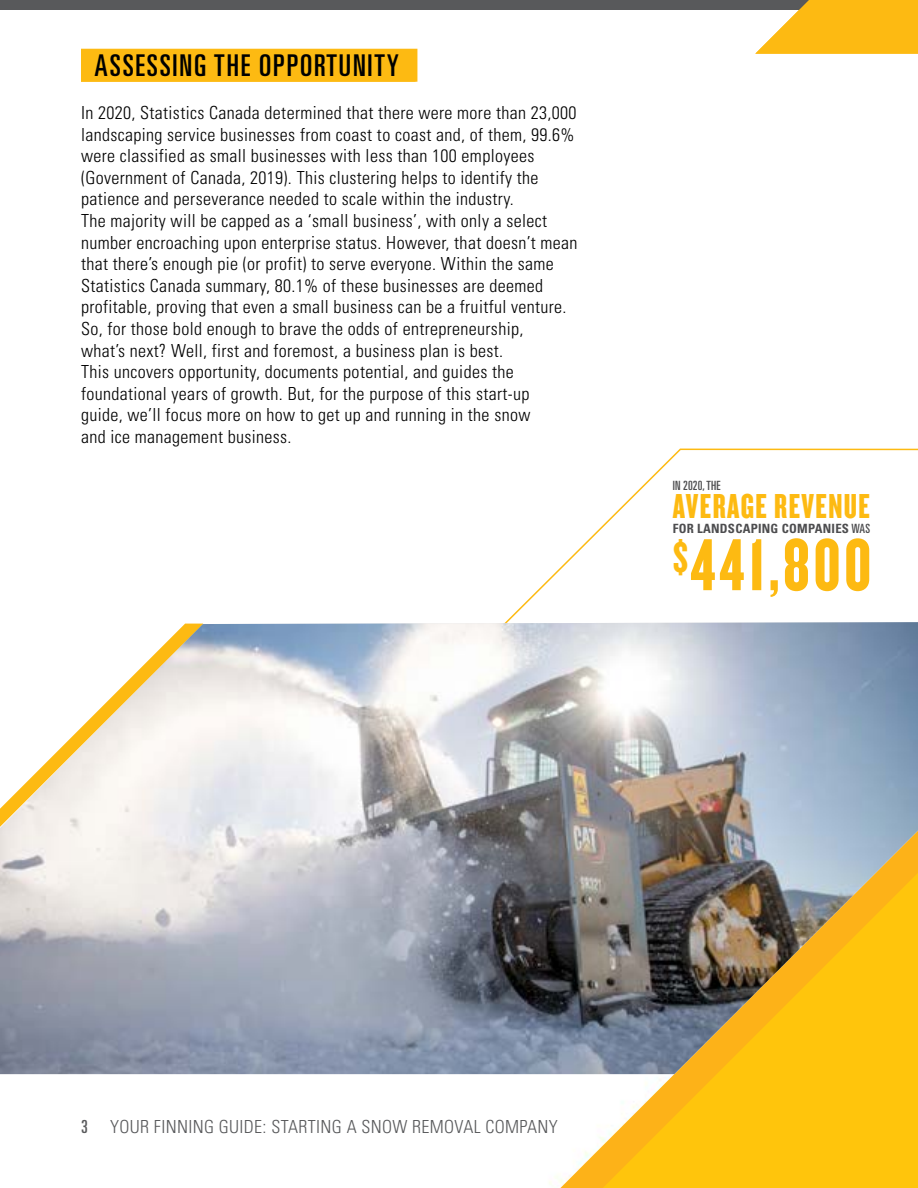
<style>
.page{position:relative;width:918px;height:1188px;background:#fff}
.page>*{position:absolute;margin:0;border:0;box-sizing:border-box;transform-origin:0 0}
.t1{font:76.5px "Knockout HTF68 Full Featherwt";letter-spacing:.04em;color:#fdba12}
.t2{font:36px "Knockout HTF68 Full Featherwt";letter-spacing:.04em;color:#fdba12}
.t3{font:ultra-condensed 30px "Univers LT Std";letter-spacing:.06em;color:#000}
.t4{font:300 condensed 18px/21.6px "Univers LT Std";letter-spacing:.02em;color:#000}
.t5{font:300 condensed 18px "Univers LT Std";letter-spacing:.02em;color:#58595b}
.t6{font:700 condensed 12.75px "Univers LT Std";letter-spacing:.02em;color:#4d4d4f}
.t7{font:ultra-condensed 12.75px "Univers LT Std";letter-spacing:.01em;color:#4d4d4f}
.s1{font-weight:400;font-stretch:ultra-condensed}
.s2{font-weight:400;font-stretch:ultra-condensed;color:#595a5c}
</style>
<div class="page">
<svg style="left:546px;top:1074px;width:372px;height:114px;fill:#ffc50c"></svg>
<svg style="left:505px;top:448px;width:413px;height:174px"></svg>
<div style="left:81px;top:49px;width:336px;height:33px;background:#fdba12"></div>
<div style="left:0;top:0;width:918px;height:10px;background:#58595b"></div>
<svg style="left:755px;top:0;width:163px;height:54px"></svg>
<img style="left:0;top:622px;width:918px;height:452px">
<svg style="left:0;top:624px;width:203px;height:203px"></svg>
<h3 class="t3" style="left:95px;top:48px;width:306px">ASSESSING THE OPPORTUNITY</h3>
<p class="t4" style="left:81px;top:102px;width:498px">In 2020, Statistics Canada determined that there were more than 23,000 landscaping service businesses from coast to coast and, of them, 99.6% were classified as small businesses with less than 100 employees (Government of Canada, 2019). This clustering helps to identify the patience and perseverance needed to scale within the industry.<br>The majority will be capped as a ‘small business’, with only a select number encroaching upon enterprise status. However, that doesn’t mean that there’s enough pie (or profit) to serve everyone. Within the same Statistics Canada summary, 80.1% of these businesses are deemed profitable, proving that even a small business can be a fruitful venture.<br>So, for those bold enough to brave the odds of entrepreneurship,<br>what’s next? Well, first and foremost, a business plan is best.<br>This uncovers opportunity, documents potential, and guides the foundational years of growth. But, for the purpose of this start-up<br>guide, we’ll focus more on how to get up and running in the snow<br>and ice management business.</p>
<p class="t7" style="left:673px;top:478px;width:49px">IN 2020, THE</p>
<h2 class="t2" style="left:673px;top:488px;width:199px">AVERAGE REVENUE</h2>
<p class="t6" style="left:673px;top:521px;width:199px">FOR LANDSCAPING COMPANIES <span class="s1">WAS</span></p>
<h1 class="t1" style="left:673px;top:526px;width:200px"><sup>$</sup>441,800</h1>
<p class="t5" style="left:81px;top:1116px;width:478px"><span class="s2">3</span> YOUR FINNING GUIDE: STARTING A SNOW REMOVAL COMPANY</p>
</div>
